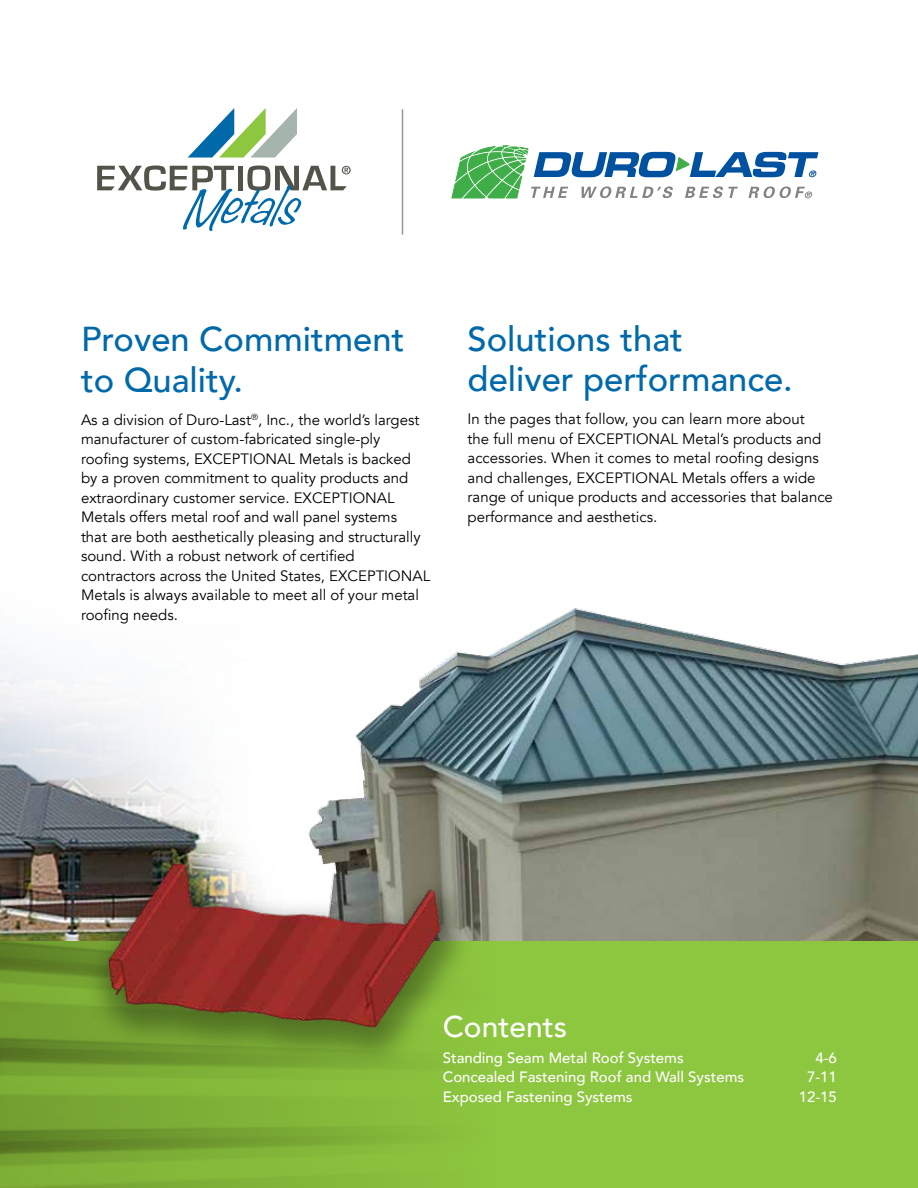
<style>
.page{position:relative;width:918px;height:1188px;background:#fff}
.page>*{position:absolute;margin:0;border:0;box-sizing:border-box;transform-origin:0 0}
.t1{font:500 34.5px/40.5px "Avenir";color:#0069aa}
.t2{font:500 30px "Avenir";color:#fff}
.t3{font:15px/19.5px "Avenir";color:#000}
.t4{font:500 15px "Avenir";color:#fff}
</style>
<div class="page">
<img style="left:308px;top:608px;width:610px;height:334px">
<img style="left:0;top:647px;width:232px;height:295px">
<svg style="left:0;top:942px;width:918px;height:246px;background:#86bc3b"></svg>
<svg style="left:188px;top:108px;width:109px;height:50px"></svg>
<svg style="left:97px;top:166px;width:254px;height:65px"></svg>
<svg style="left:451px;top:145px;width:367px;height:53px"></svg>
<div style="left:82px;top:845px;width:394px;height:226px;background:#000;opacity:.35"></div>
<img style="left:72px;top:859px;width:398px;height:172px">
<hr style="left:402px;top:109px;width:1px;height:126px;background:#939598">
<h1 class="t1" style="left:81px;top:317px;width:325px">Proven Commitment to Quality.</h1>
<p class="t3" style="left:81px;top:410px;width:351px">As a division of Duro-Last<sup>®</sup>, Inc., the world’s largest manufacturer of custom-fabricated single-ply roofing systems, EXCEPTIONAL Metals is backed by a proven commitment to quality products and extraordinary customer service. EXCEPTIONAL Metals offers metal roof and wall panel systems<br>that are both aesthetically pleasing and structurally sound. With a robust network of certified contractors across the United States, EXCEPTIONAL Metals is always available to meet all of your metal roofing needs.</p>
<h1 class="t1" style="left:468px;top:317px;width:327px">Solutions that deliver performance.</h1>
<p class="t3" style="left:468px;top:410px;width:367px">In the pages that follow, you can learn more about<br>the full menu of EXCEPTIONAL Metal’s products and accessories. When it comes to metal roofing designs and challenges, EXCEPTIONAL Metals offers a wide range of unique products and accessories that balance performance and aesthetics.</p>
<h2 class="t2" style="left:443px;top:1000px;width:126px">Contents</h2>
<p class="t4" style="left:443px;top:1045px;width:242px">Standing Seam Metal Roof Systems</p>
<p class="t4" style="left:816px;top:1045px;width:23px">4-6</p>
<p class="t4" style="left:443px;top:1064px;width:303px">Concealed Fastening Roof and Wall Systems</p>
<p class="t4" style="left:807px;top:1064px;width:31px">7-11</p>
<p class="t4" style="left:443px;top:1084px;width:191px">Exposed Fastening Systems</p>
<p class="t4" style="left:799px;top:1084px;width:40px">12-15</p>
</div>
